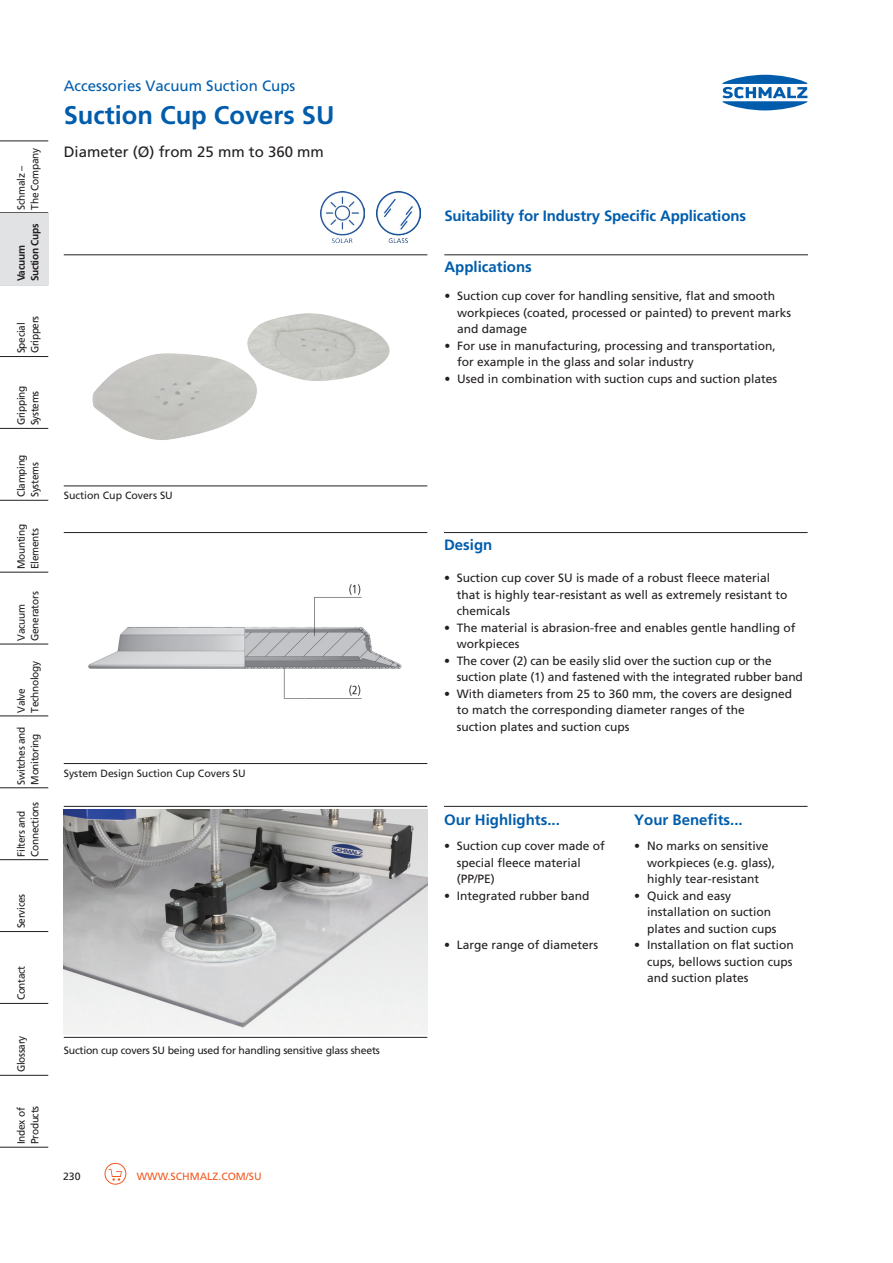
<style>
.page{position:relative;width:893px;height:1263px;background:#fff}
.page>*{position:absolute;margin:0;border:0;box-sizing:border-box;transform-origin:0 0}
.Produkt-Beschreibung{font:700 25.5px "Frutiger LT";color:#015dac}
.Produkt-Beschreibung-2{font:700 15px "Frutiger LT";letter-spacing:-.005em;color:#015dac}
.Produkt-Beschreibung-3{font:15px "Frutiger LT";color:#015dac}
.Produkt-Beschreibung-4{font:15px "Frutiger LT";color:#231f20}
.Produkt-Beschreibung-5{font:12px/16.5px "Frutiger LT";color:#231f20}
.Global-Taben-inaktiv{font:10.5px "Frutiger LT";letter-spacing:-.03em;color:#231f20;scale:.96 1}
.Produkt-Bilduntersch{font:10.5px "Frutiger LT";letter-spacing:-.02em;color:#231f20}
.Produkt-Bilduntersch-2{font:10.5px "Frutiger LT";color:#231f20}
.Global-URL{font:10.5px "Frutiger LT";color:#f15921}
.Global-Taben-aktiv{font:700 10.5px "Frutiger LT";letter-spacing:-.03em;color:#231f20;scale:.96 1}
.Global-Pagina-L{font:10.5px "Frutiger LT";color:#231f20}
</style>
<div class="page">
<svg style="left:722px;top:75px;width:85px;height:35px"></svg>
<hr style="left:0;top:141px;width:48px;height:1px;background:#231f20">
<hr style="left:0;top:212px;width:48px;height:1px;background:#231f20">
<hr style="left:0;top:284px;width:48px;height:1px;background:#231f20">
<hr style="left:0;top:356px;width:48px;height:1px;background:#231f20">
<hr style="left:0;top:428px;width:48px;height:1px;background:#231f20">
<hr style="left:0;top:500px;width:48px;height:1px;background:#231f20">
<hr style="left:0;top:572px;width:48px;height:1px;background:#231f20">
<hr style="left:0;top:644px;width:48px;height:1px;background:#231f20">
<hr style="left:0;top:716px;width:48px;height:1px;background:#231f20">
<hr style="left:0;top:787px;width:48px;height:1px;background:#231f20">
<hr style="left:0;top:859px;width:48px;height:1px;background:#231f20">
<hr style="left:0;top:931px;width:48px;height:1px;background:#231f20">
<hr style="left:0;top:1003px;width:48px;height:1px;background:#231f20">
<hr style="left:0;top:1075px;width:48px;height:1px;background:#231f20">
<hr style="left:0;top:1147px;width:48px;height:1px;background:#231f20">
<div style="left:0;top:213px;width:48px;height:71px;background:#e1e2e4"></div>
<img style="left:377px;top:191px;width:44px;height:52px">
<img style="left:321px;top:191px;width:43px;height:52px">
<hr style="left:64px;top:255px;width:363px;height:1px;background:#231f20">
<hr style="left:64px;top:486px;width:363px;height:1px;background:#231f20">
<hr style="left:444px;top:255px;width:364px;height:1px;background:#231f20">
<img style="left:92px;top:313px;width:298px;height:127px">
<hr style="left:64px;top:532px;width:363px;height:1px;background:#231f20">
<hr style="left:64px;top:763px;width:363px;height:1px;background:#231f20">
<img style="left:88px;top:584px;width:314px;height:115px">
<hr style="left:444px;top:532px;width:364px;height:1px;background:#231f20">
<hr style="left:64px;top:806px;width:363px;height:1px;background:#231f20">
<hr style="left:64px;top:1037px;width:363px;height:1px;background:#231f20">
<img style="left:64px;top:809px;width:363px;height:226px">
<hr style="left:444px;top:806px;width:364px;height:1px;background:#231f20">
<svg style="left:109px;top:1169px;width:13px;height:12px"></svg>
<div style="left:105px;top:1163px;width:21px;height:21px;border:1px solid #f15921;border-radius:50%"></div>
<p class="Global-Taben-inaktiv" style="left:29px;top:210px;width:65px;rotate:-90deg">The Company</p>
<p class="Global-Taben-inaktiv" style="left:15px;top:210px;width:47px;rotate:-90deg">Schmalz –</p>
<p class="Global-Taben-aktiv" style="left:29px;top:281px;width:62px;rotate:-90deg">Suction Cups</p>
<p class="Global-Taben-aktiv" style="left:15px;top:281px;width:39px;rotate:-90deg">Vacuum</p>
<p class="Global-Taben-inaktiv" style="left:15px;top:353px;width:33px;rotate:-90deg">Special</p>
<p class="Global-Taben-inaktiv" style="left:29px;top:353px;width:41px;rotate:-90deg">Grippers</p>
<p class="Global-Taben-inaktiv" style="left:15px;top:425px;width:42px;rotate:-90deg">Gripping</p>
<p class="Global-Taben-inaktiv" style="left:29px;top:425px;width:38px;rotate:-90deg">Systems</p>
<p class="Global-Taben-inaktiv" style="left:15px;top:497px;width:46px;rotate:-90deg">Clamping</p>
<p class="Global-Taben-inaktiv" style="left:29px;top:497px;width:38px;rotate:-90deg">Systems</p>
<p class="Global-Taben-inaktiv" style="left:15px;top:569px;width:48px;rotate:-90deg">Mounting</p>
<p class="Global-Taben-inaktiv" style="left:29px;top:569px;width:44px;rotate:-90deg">Elements</p>
<p class="Global-Taben-inaktiv" style="left:15px;top:641px;width:40px;rotate:-90deg">Vacuum</p>
<p class="Global-Taben-inaktiv" style="left:29px;top:641px;width:53px;rotate:-90deg">Generators</p>
<p class="Global-Taben-inaktiv" style="left:29px;top:713px;width:55px;rotate:-90deg">Technology</p>
<p class="Global-Taben-inaktiv" style="left:15px;top:713px;width:27px;rotate:-90deg">Valve</p>
<p class="Global-Taben-inaktiv" style="left:15px;top:785px;width:62px;rotate:-90deg">Switches and</p>
<p class="Global-Taben-inaktiv" style="left:29px;top:785px;width:55px;rotate:-90deg">Monitoring</p>
<p class="Global-Taben-inaktiv" style="left:15px;top:856px;width:49px;rotate:-90deg">Filters and</p>
<p class="Global-Taben-inaktiv" style="left:29px;top:856px;width:58px;rotate:-90deg">Connections</p>
<p class="Global-Taben-inaktiv" style="left:15px;top:928px;width:37px;rotate:-90deg">Services</p>
<p class="Global-Taben-inaktiv" style="left:15px;top:1000px;width:38px;rotate:-90deg">Contact</p>
<p class="Global-Taben-inaktiv" style="left:15px;top:1072px;width:40px;rotate:-90deg">Glossary</p>
<p class="Global-Taben-inaktiv" style="left:15px;top:1144px;width:40px;rotate:-90deg">Index of</p>
<p class="Global-Taben-inaktiv" style="left:29px;top:1144px;width:41px;rotate:-90deg">Products</p>
<p class="Produkt-Beschreibung-3" style="left:64px;top:77px;width:233px">Accessories Vacuum Suction Cups</p>
<p class="Produkt-Beschreibung" style="left:64px;top:100px;width:272px">Suction Cup Covers SU</p>
<p class="Produkt-Beschreibung-4" style="left:64px;top:143px;width:262px">Diameter (Ø) from 25 mm to 360 mm</p>
<p class="Produkt-Bilduntersch-2" style="left:64px;top:489px;width:111px">Suction Cup Covers SU</p>
<p class="Produkt-Bilduntersch-2" style="left:64px;top:767px;width:184px">System Design Suction Cup Covers SU</p>
<p class="Produkt-Bilduntersch" style="left:64px;top:1044px;width:318px">Suction cup covers SU being used for handling sensitive glass sheets</p>
<p class="Global-Pagina-L" style="left:63px;top:1170px;width:19px">230</p>
<p class="Global-URL" style="left:137px;top:1170px;width:126px">WWW.SCHMALZ.COM/SU</p>
<p class="Produkt-Beschreibung-2" style="left:444px;top:207px;width:303px">Suitability for Industry Specific Applications</p>
<p class="Produkt-Beschreibung-2" style="left:444px;top:258px;width:89px">Applications</p>
<p class="Produkt-Beschreibung-5" style="left:457px;top:288px;width:336px;text-indent:-13px">• Suction cup cover for handling sensitive, flat and smooth workpieces (coated, processed or painted) to prevent marks and damage</p>
<p class="Produkt-Beschreibung-5" style="left:457px;top:337px;width:320px;text-indent:-13px">• For use in manufacturing, processing and transportation, for example in the glass and solar industry</p>
<p class="Produkt-Beschreibung-5" style="left:444px;top:370px;width:334px">• Used in combination with suction cups and suction plates</p>
<p class="Produkt-Beschreibung-2" style="left:444px;top:536px;width:50px">Design</p>
<p class="Produkt-Beschreibung-5" style="left:457px;top:570px;width:332px;text-indent:-13px">• Suction cup cover SU is made of a robust fleece material that is highly tear-resistant as well as extremely resistant to chemicals</p>
<p class="Produkt-Beschreibung-5" style="left:457px;top:619px;width:340px;text-indent:-13px">• The material is abrasion-free and enables gentle handling of workpieces</p>
<p class="Produkt-Beschreibung-5" style="left:457px;top:652px;width:348px;text-indent:-13px">• The cover (2) can be easily slid over the suction cup or the suction plate (1) and fastened with the integrated rubber band</p>
<p class="Produkt-Beschreibung-5" style="left:457px;top:685px;width:337px;text-indent:-13px">• With diameters from 25 to 360 mm, the covers are designed to match the corresponding diameter ranges of the<br>suction plates and suction cups</p>
<p class="Produkt-Beschreibung-2" style="left:444px;top:811px;width:117px">Our Highlights...</p>
<p class="Produkt-Beschreibung-2" style="left:634px;top:811px;width:110px">Your Benefits...</p>
<p class="Produkt-Beschreibung-5" style="left:457px;top:838px;width:150px;text-indent:-13px">• Suction cup cover made of special fleece material (PP/PE)</p>
<p class="Produkt-Beschreibung-5" style="left:647px;top:838px;width:130px;text-indent:-13px">• No marks on sensitive workpieces (e.g. glass), highly tear-resistant</p>
<p class="Produkt-Beschreibung-5" style="left:444px;top:887px;width:147px">• Integrated rubber band</p>
<p class="Produkt-Beschreibung-5" style="left:647px;top:887px;width:131px;text-indent:-13px">• Quick and easy installation on suction plates and suction cups</p>
<p class="Produkt-Beschreibung-5" style="left:444px;top:937px;width:156px">• Large range of diameters</p>
<p class="Produkt-Beschreibung-5" style="left:647px;top:937px;width:148px;text-align:justify;text-indent:-13px">• Installation on flat suction cups, bellows suction cups and suction plates</p>
</div>
